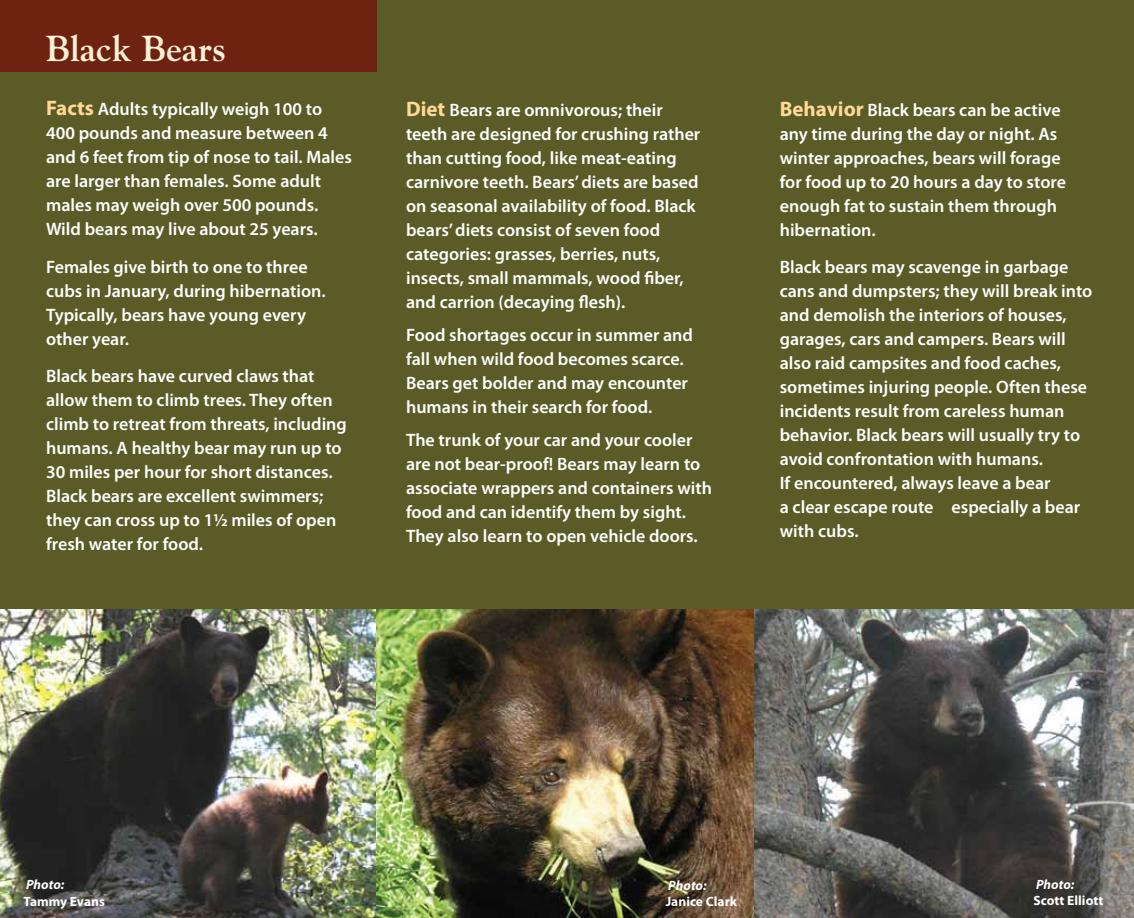
<style>
.page{position:relative;width:1134px;height:918px;background:#5a5b27}
.page>*{position:absolute;margin:0;border:0;box-sizing:border-box;transform-origin:0 0}
.t1{font:700 36px "Goudy";color:#fff0d8}
.t2{font:600 18px/24px "Myriad Pro";color:#fff}
.t3{font:700 13.5px/16.2px "Myriad Pro";color:#fff}
.t4{font:italic 700 13.5px "Myriad Pro";color:#fff}
.s1{font-weight:700;font-size:21px;color:#ffd995}
.s2{font-style:italic}
</style>
<div class="page">
<img style="left:0;top:609px;width:1134px;height:309px">
<div style="left:0;top:0;width:377px;height:72px;background:#6e2310"></div>
<h2 class="t1" style="left:46px;top:27px;width:182px">Black Bears</h2>
<p class="t2" style="left:46px;top:97px;width:307px"><span class="s1">Facts</span> Adults typically weigh 100 to 400 pounds and measure between 4 and 6 feet from tip of nose to tail. Males are larger than females. Some adult males may weigh over 500 pounds.<br>Wild bears may live about 25 years.</p>
<p class="t2" style="left:46px;top:254px;width:281px">Females give birth to one to three cubs in January, during hibernation.<br>Typically, bears have young every other year.</p>
<p class="t2" style="left:46px;top:364px;width:302px">Black bears have curved claws that allow them to climb trees. They often climb to retreat from threats, including humans. A healthy bear may run up to 30 miles per hour for short distances.<br>Black bears are excellent swimmers; they can cross up to 1½ miles of open fresh water for food.</p>
<p class="t2" style="left:406px;top:97px;width:296px"><span class="s1">Diet</span> Bears are omnivorous; their teeth are designed for crushing rather than cutting food, like meat-eating carnivore teeth. Bears’ diets are based on seasonal availability of food. Black bears’ diets consist of seven food categories: grasses, berries, nuts, insects, small mammals, wood fiber, and carrion (decaying flesh).</p>
<p class="t2" style="left:406px;top:322px;width:288px">Food shortages occur in summer and fall when wild food becomes scarce.<br>Bears get bolder and may encounter humans in their search for food.</p>
<p class="t2" style="left:406px;top:427px;width:308px">The trunk of your car and your cooler are not bear-proof! Bears may learn to associate wrappers and containers with food and can identify them by sight.<br>They also learn to open vehicle doors.</p>
<p class="t2" style="left:780px;top:97px;width:288px"><span class="s1">Behavior</span> Black bears can be active any time during the day or night. As winter approaches, bears will forage for food up to 20 hours a day to store enough fat to sustain them through hibernation.</p>
<p class="t2" style="left:780px;top:255px;width:314px">Black bears may scavenge in garbage cans and dumpsters; they will break into and demolish the interiors of houses, garages, cars and campers. Bears will also raid campsites and food caches, sometimes injuring people. Often these incidents result from careless human behavior. Black bears will usually try to avoid confrontation with humans.<br>If encountered, always leave a bear<br>a clear escape route especially a bear with cubs.</p>
<p class="t3" style="left:24px;top:876px;width:83px"><span class="s2">Photo: </span>tammy evans</p>
<p class="t4" style="left:668px;top:877px;width:40px">Photo:</p>
<p class="t4" style="left:1036px;top:876px;width:40px">Photo:</p>
<p class="t3" style="left:666px;top:893px;width:73px">Janice Clark</p>
<p class="t3" style="left:1034px;top:892px;width:71px">scott elliott</p>
</div>
